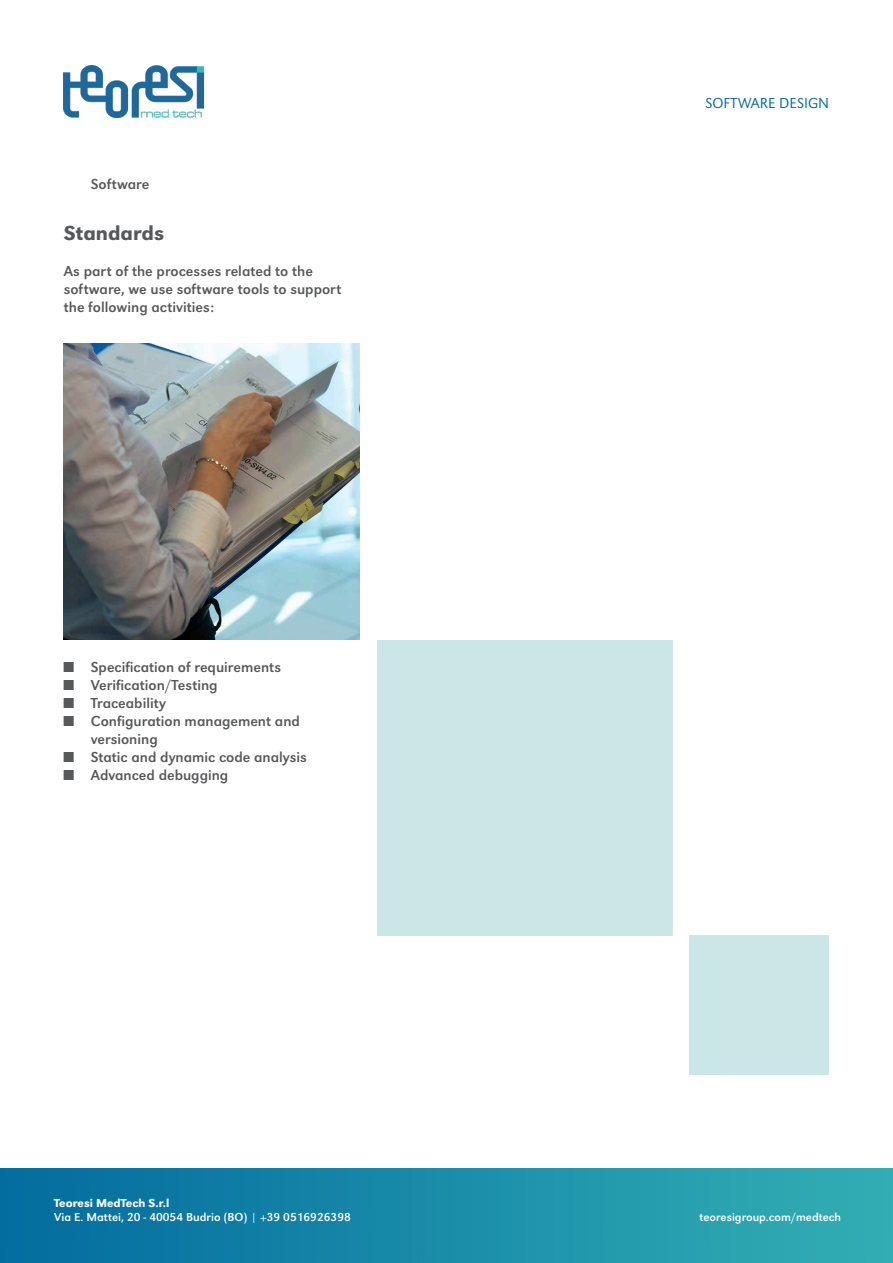
<style>
.page{position:relative;width:893px;height:1263px;background:#fff}
.page>*{position:absolute;margin:0;border:0;box-sizing:border-box;transform-origin:0 0}
.t1{font:500 21px "URW Grotesk";color:#57585a}
.t2{font:15px/18px "URW Grotesk";color:#57585a}
.t3{font:300 15px "URW Grotesk";color:#006a9f}
.t4{font:12px "URW Grotesk";color:#fff}
.t5{font:500 12px "URW Grotesk";color:#fff}
</style>
<div class="page">
<img style="left:1px;top:1169px;width:891px;height:94px">
<img style="left:64px;top:65px;width:139px;height:53px">
<img style="left:64px;top:344px;width:296px;height:295px">
<div style="left:377px;top:639px;width:296px;height:296px;background:#cae6e7"></div>
<div style="left:690px;top:935px;width:139px;height:139px;background:#cae6e7"></div>
<p class="t2" style="left:91px;top:175px;width:60px">Software</p>
<p class="t1" style="left:64px;top:220px;width:102px">Standards</p>
<p class="t2" style="left:64px;top:262px;width:279px">As part of the processes related to the software, we use software tools to support the following activities:</p>
<p class="t2" style="left:64px;top:658px;width:219px">■ Specification of requirements</p>
<p class="t2" style="left:64px;top:676px;width:155px">■ Verification/Testing</p>
<p class="t2" style="left:64px;top:694px;width:104px">■ Traceability</p>
<p class="t2" style="left:91px;top:712px;width:211px;text-indent:-27px">■ Configuration management and versioning</p>
<p class="t2" style="left:64px;top:748px;width:244px">■ Static and dynamic code analysis</p>
<p class="t2" style="left:64px;top:766px;width:166px">■ Advanced debugging</p>
<p class="t3" style="left:705px;top:95px;width:125px">SOFTWARE DESIGN</p>
<p class="t5" style="left:54px;top:1196px;width:117px">Teoresi MedTech S.r.l</p>
<p class="t4" style="left:54px;top:1210px;width:298px">Via E. Mattei, 20 - 40054 Budrio (BO) | +39 0516926398</p>
<p class="t4" style="left:699px;top:1210px;width:143px">teoresigroup.com/medtech</p>
</div>
